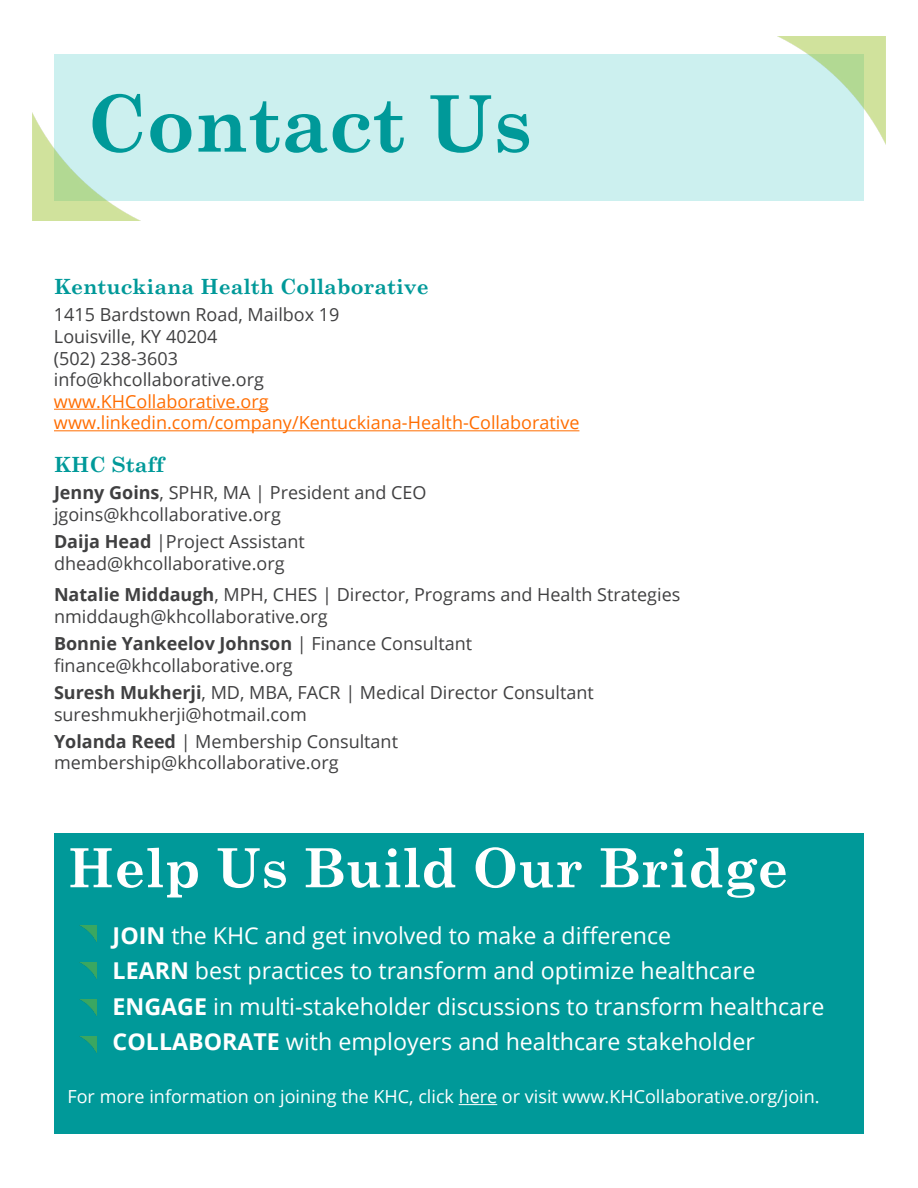
<style>
.page{position:relative;width:918px;height:1188px;background:#fff}
.page>*{position:absolute;margin:0;border:0;box-sizing:border-box;transform-origin:0 0}
.t1{font:700 78px "Century Schoolbook";color:#099}
.t2{font:700 54px "Century Schoolbook";color:#fff}
.t3{font:23.25px "Open Sans";color:#fff}
.t4{font:700 21px "Century Schoolbook";color:#099}
.t5{font:18px/21.6px "Open Sans";color:#404041}
.t6{font:18px "Open Sans";color:#ff6d00}
.t7{font:18px "Open Sans";color:#fff}
.s1{font-weight:700}
</style>
<div class="page">
<div style="left:54px;top:54px;width:810px;height:147px;background:#ccf0ef"></div>
<img style="left:778px;top:36px;width:108px;height:108px">
<img style="left:32px;top:112px;width:107px;height:108px">
<hr style="left:54px;top:409px;width:215px;height:1px;background:#ff6d00">
<hr style="left:54px;top:430px;width:525px;height:1px;background:#ff6d00">
<div style="left:54px;top:834px;width:810px;height:300px;background:#099"></div>
<hr style="left:459px;top:1104px;width:38px;height:1px;background:#fff">
<img style="left:81px;top:926px;width:16px;height:16px">
<img style="left:81px;top:963px;width:16px;height:16px">
<img style="left:80px;top:999px;width:17px;height:17px">
<img style="left:80px;top:1036px;width:17px;height:17px">
<p class="t1" style="left:86px;top:63px;width:447px">Contact Us</p>
<p class="t4" style="left:54px;top:270px;width:376px">Kentuckiana Health Collaborative</p>
<p class="t5" style="left:54px;top:304px;width:287px">1415 Bardstown Road, Mailbox 19</p>
<p class="t5" style="left:54px;top:325px;width:165px">Louisville, KY 40204</p>
<p class="t5" style="left:54px;top:347px;width:126px">(502) 238-3603</p>
<p class="t5" style="left:54px;top:368px;width:211px">info@khcollaborative.org</p>
<p class="t6" style="left:54px;top:389px;width:216px">www.KHCollaborative.org</p>
<p class="t6" style="left:54px;top:411px;width:527px">www.linkedin.com/company/Kentuckiana-Health-Collaborative</p>
<p class="t4" style="left:54px;top:448px;width:111px">KHC Staff</p>
<p class="t5" style="left:54px;top:482px;width:374px"><span class="s1">Jenny Goins</span>, SPHR, MA | President and CEO</p>
<p class="t5" style="left:54px;top:503px;width:228px">jgoins@khcollaborative.org</p>
<p class="t5" style="left:54px;top:530px;width:252px"><span class="s1">Daija Head</span> |Project Assistant</p>
<p class="t5" style="left:54px;top:552px;width:232px">dhead@khcollaborative.org</p>
<p class="t5" style="left:54px;top:583px;width:628px"><span class="s1">Natalie Middaugh</span>, MPH, CHES | Director, Programs and Health Strategies</p>
<p class="t5" style="left:54px;top:605px;width:275px">nmiddaugh@khcollaborative.org</p>
<p class="t5" style="left:54px;top:632px;width:420px"><span class="s1">Bonnie Yankeelov Johnson</span> | Finance Consultant finance@khcollaborative.org</p>
<p class="t5" style="left:54px;top:681px;width:541px"><span class="s1">Suresh Mukherji</span>, MD, MBA, FACR | Medical Director Consultant</p>
<p class="t5" style="left:54px;top:703px;width:254px">sureshmukherji@hotmail.com</p>
<p class="t5" style="left:54px;top:730px;width:346px"><span class="s1">Yolanda Reed</span> | Membership Consultant</p>
<p class="t5" style="left:54px;top:752px;width:286px">membership@khcollaborative.org</p>
<p class="t2" style="left:68px;top:826px;width:723px">Help Us Build Our Bridge</p>
<p class="t3" style="left:113px;top:920px;width:560px"><span class="s1">JOIN</span> the KHC and get involved to make a difference</p>
<p class="t3" style="left:113px;top:955px;width:644px"><span class="s1">LEARN</span> best practices to transform and optimize healthcare</p>
<p class="t3" style="left:113px;top:990px;width:713px"><span class="s1">ENGAGE</span> in multi-stakeholder discussions to transform healthcare</p>
<p class="t3" style="left:113px;top:1026px;width:644px"><span class="s1">COLLABORATE</span> with employers and healthcare stakeholder</p>
<p class="t7" style="left:68px;top:1084px;width:754px">For more information on joining the KHC, click here or visit www.KHCollaborative.org/join.</p>
</div>
